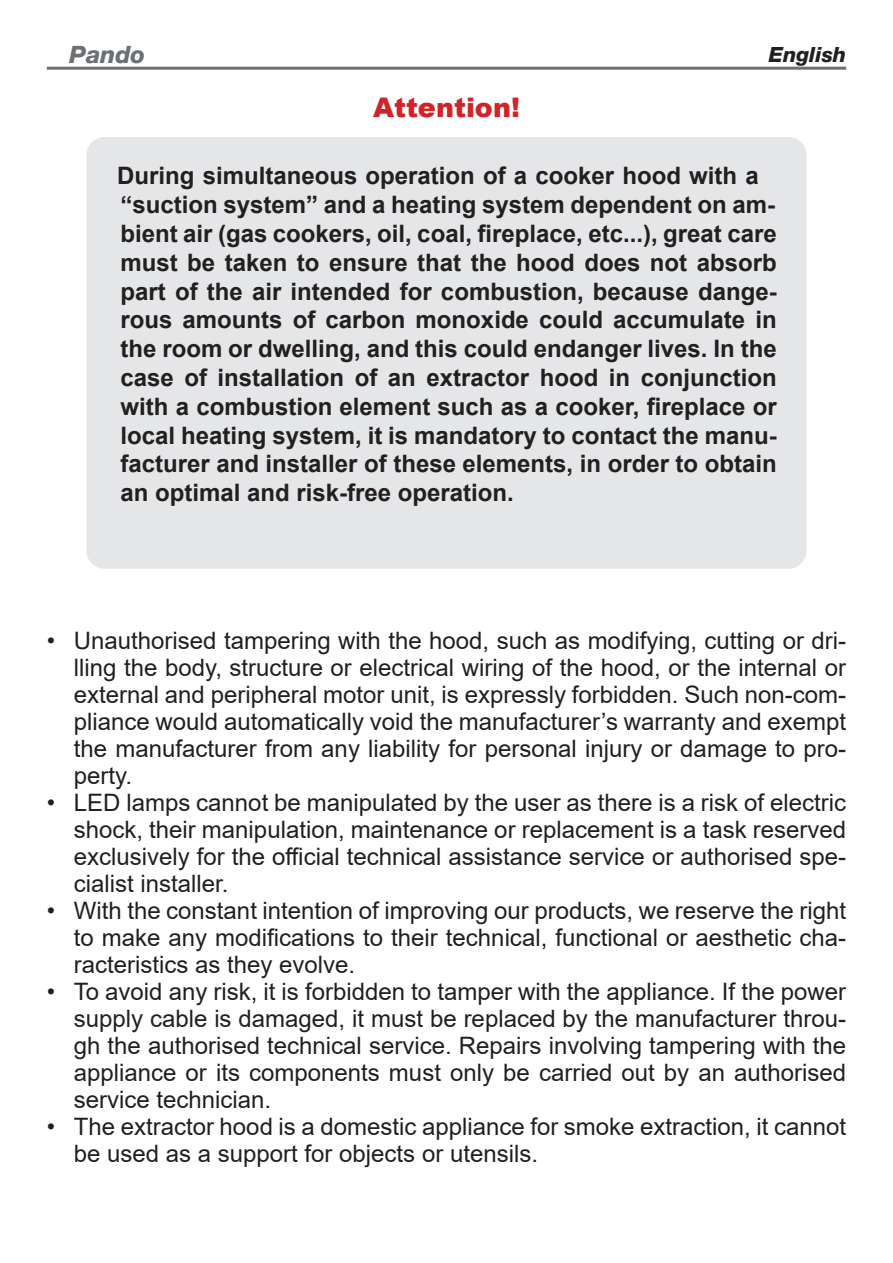
<style>
.page{position:relative;width:893px;height:1263px;background:#fff}
.page>*{position:absolute;margin:0;border:0;box-sizing:border-box;transform-origin:0 0}
.t1{font:900 27px "Arial";color:#d1232a}
.t2{font:24px/27px "Arial";color:#231f20;text-align:justify}
.t3{font:700 24px/28.8px "Arial";color:#231f20}
.t4{font:italic 800 24px "Helvetica Neue LT Std";color:#6c7072}
.t5{font:italic 800 21px "Helvetica Neue LT Std";color:#231f20}
</style>
<div class="page">
<hr style="left:47px;top:67px;width:799px;height:3px;background:#6c7072">
<div style="left:86px;top:137px;width:720px;height:432px;background:#e4e6e8;border-radius:18px"></div>
<p class="t4" style="left:70px;top:40px;width:77px">Pando</p>
<p class="t5" style="left:769px;top:42px;width:79px">English</p>
<p class="t1" style="left:373px;top:87px;width:148px">Attention!</p>
<p class="t3" style="left:117px;top:162px;width:661px">During simultaneous operation of a cooker hood with a “suction system” and a heating system dependent on am&shy;bient air (gas cookers, oil, coal, fireplace, etc...), great care must be taken to ensure that the hood does not absorb part of the air intended for combustion, because dange&shy;rous amounts of carbon monoxide could accumulate in the room or dwelling, and this could endanger lives. In the case of installation of an extractor hood in conjunction with a combustion element such as a cooker, fireplace or local heating system, it is mandatory to contact the manu&shy;facturer and installer of these elements, in order to obtain an optimal and risk-free operation.</p>
<p class="t2" style="left:74px;top:627px;width:774px;text-indent:-27px">• Unauthorised tampering with the hood, such as modifying, cutting or dri&shy;lling the body, structure or electrical wiring of the hood, or the internal or external and peripheral motor unit, is expressly forbidden. Such non-com&shy;pliance would automatically void the manufacturer’s warranty and exempt the manufacturer from any liability for personal injury or damage to pro&shy;perty.</p>
<p class="t2" style="left:74px;top:789px;width:774px;text-indent:-27px">• LED lamps cannot be manipulated by the user as there is a risk of electric shock, their manipulation, maintenance or replacement is a task reserved exclusively for the official technical assistance service or authorised spe&shy;cialist installer.</p>
<p class="t2" style="left:74px;top:897px;width:774px;text-indent:-27px">• With the constant intention of improving our products, we reserve the right to make any modifications to their technical, functional or aesthetic cha&shy;racteristics as they evolve.</p>
<p class="t2" style="left:74px;top:978px;width:774px;text-indent:-27px">• To avoid any risk, it is forbidden to tamper with the appliance. If the power supply cable is damaged, it must be replaced by the manufacturer throu&shy;gh the authorised technical service. Repairs involving tampering with the appliance or its components must only be carried out by an authorised service technician.</p>
<p class="t2" style="left:74px;top:1113px;width:774px;text-indent:-27px">• The extractor hood is a domestic appliance for smoke extraction, it cannot be used as a support for objects or utensils.</p>
</div>
